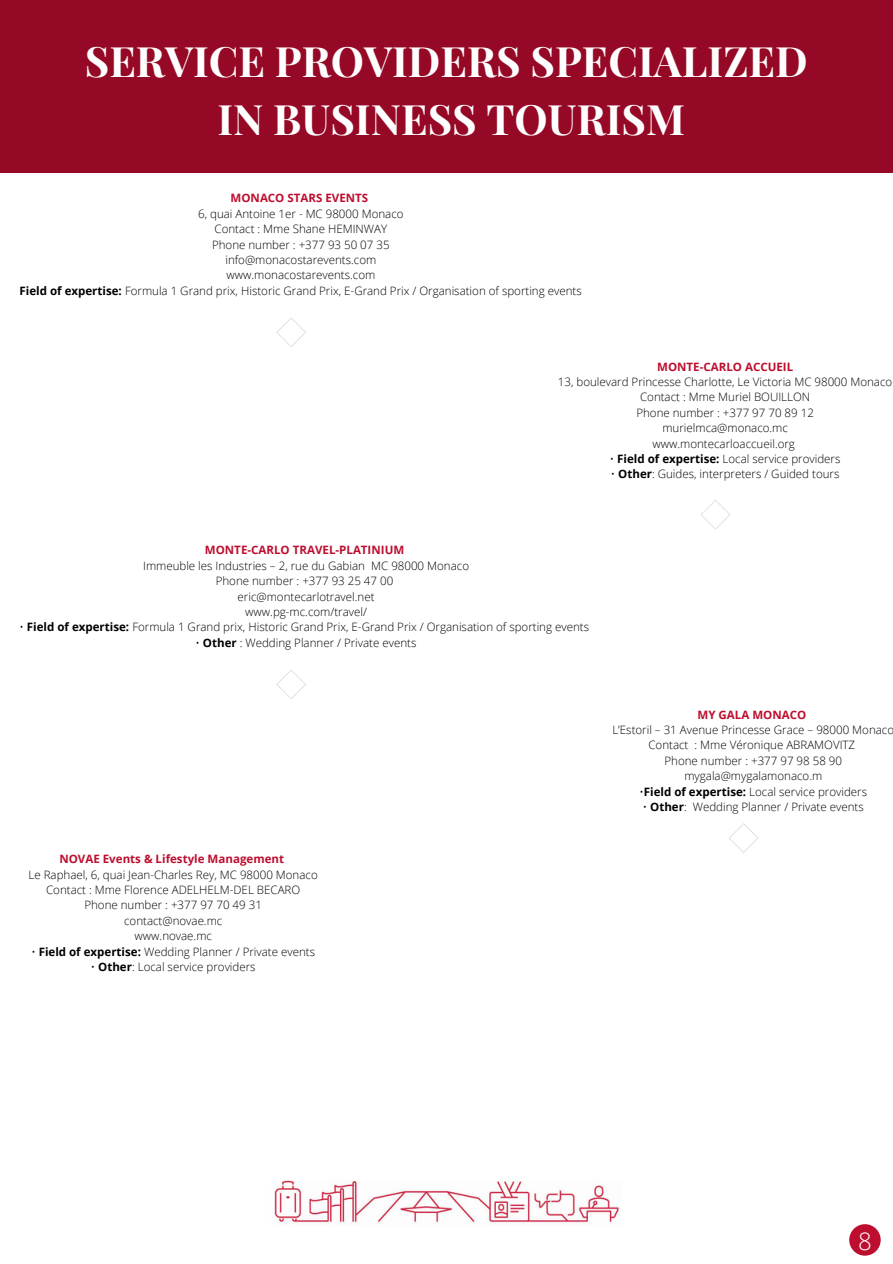
<style>
.page{position:relative;width:893px;height:1264px;background:#fff}
.page>*{position:absolute;margin:0;border:0;box-sizing:border-box;transform-origin:0 0}
.t1{font:700 42px/58.5px "Playfair Display";color:#fffefe;text-align:center}
.t2{font:300 24px "Open Sans";color:#fffefe}
.t3{font:300 11.55px/15.5px "Open Sans";color:#000;text-align:center}
.t4{font:700 11.55px "Open Sans";color:#bd0e2f}
.s1{font-weight:700}
</style>
<div class="page">
<div style="left:849px;top:1224px;width:31px;height:31px;background:#bd0e2f;border-radius:50%"></div>
<svg style="left:276px;top:669px;width:30px;height:30px"></svg>
<svg style="left:729px;top:823px;width:29px;height:29px"></svg>
<svg style="left:276px;top:318px;width:30px;height:29px"></svg>
<img style="left:274px;top:1180px;width:345px;height:43px">
<div style="left:0;top:0;width:892px;height:172px;background:#960926"></div>
<svg style="left:701px;top:500px;width:29px;height:29px"></svg>
<h1 class="t1" style="left:85px;top:30px;width:724px">SERVICE PROVIDERS SPECIALIZED<br>IN BUSINESS TOURISM</h1>
<p class="t4" style="left:230px;top:190px;width:139px">MONACO STARS EVENTS</p>
<p class="t3" style="left:20px;top:205px;width:563px">6, quai Antoine 1er - MC 98000 Monaco<br>Contact : Mme Shane HEMINWAY<br>Phone number : +377 93 50 07 35<br>info@monacostarevents.com<br>www.monacostarevents.com<br><span class="s1">Field of expertise:</span> Formula 1 Grand prix, Historic Grand Prix, E-Grand Prix / Organisation of sporting events</p>
<p class="t4" style="left:657px;top:358px;width:138px">MONTE-CARLO ACCUEIL</p>
<p class="t3" style="left:558px;top:374px;width:336px">13, boulevard Princesse Charlotte, Le Victoria MC 98000 Monaco Contact : Mme Muriel BOUILLON<br>Phone number : +377 97 70 89 12<br>murielmca@monaco.mc<br>www.montecarloaccueil.org</p>
<p class="t3" style="left:610px;top:451px;width:232px">• <span class="s1">Field of expertise:</span> Local service providers</p>
<p class="t3" style="left:611px;top:466px;width:230px">• <span class="s1">Other</span>: Guides, interpreters / Guided tours</p>
<p class="t4" style="left:205px;top:542px;width:201px">MONTE-CARLO TRAVEL-PLATINIUM</p>
<p class="t3" style="left:143px;top:557px;width:327px">Immeuble les Industries – 2, rue du Gabian MC 98000 Monaco Phone number : +377 93 25 47 00<br>eric@montecarlotravel.net<br>www.pg-mc.com/travel/</p>
<p class="t3" style="left:20px;top:619px;width:571px">• <span class="s1">Field of expertise:</span> Formula 1 Grand prix, Historic Grand Prix, E-Grand Prix / Organisation of sporting events</p>
<p class="t3" style="left:195px;top:634px;width:222px">• <span class="s1">Other</span> : Wedding Planner / Private events</p>
<p class="t4" style="left:59px;top:850px;width:226px">NOVAE Events &amp; Lifestyle Management</p>
<p class="t3" style="left:28px;top:866px;width:291px">Le Raphael, 6, quai Jean-Charles Rey, MC 98000 Monaco<br>Contact : Mme Florence ADELHELM-DEL BECARO<br>Phone number : +377 97 70 49 31<br>contact@novae.mc<br>www.novae.mc</p>
<p class="t3" style="left:31px;top:943px;width:285px">• <span class="s1">Field of expertise:</span> Wedding Planner / Private events</p>
<p class="t3" style="left:91px;top:958px;width:166px">• <span class="s1">Other</span>: Local service providers</p>
<p class="t4" style="left:697px;top:706px;width:110px">MY GALA MONACO</p>
<p class="t3" style="left:612px;top:721px;width:283px">L’Estoril – 31 Avenue Princesse Grace – 98000 Monaco Contact : Mme Véronique ABRAMOVITZ<br>Phone number : +377 97 98 58 90 mygala@mygalamonaco.m</p>
<p class="t3" style="left:639px;top:783px;width:229px">•<span class="s1">Field of expertise:</span> Local service providers</p>
<p class="t3" style="left:642px;top:798px;width:222px">• <span class="s1">Other</span>: Wedding Planner / Private events</p>
<h2 class="t2" style="left:858px;top:1223px;width:15px">8</h2>
</div>
